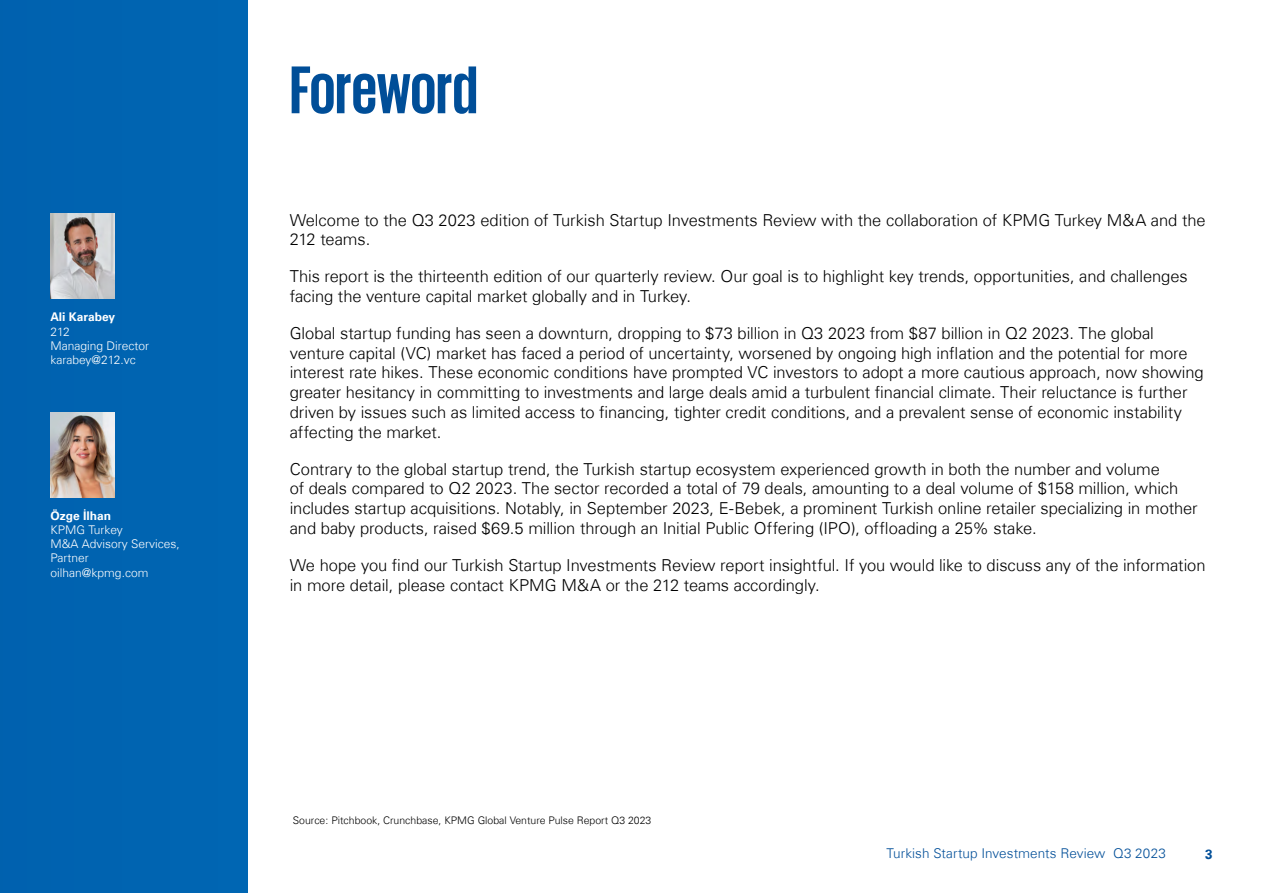
<style>
.page{position:relative;width:1263px;height:893px;background:#fff}
.page>*{position:absolute;margin:0;border:0;box-sizing:border-box;transform-origin:0 0}
.t1{font:700 69px "KPMG";letter-spacing:-.005em;color:#004e98}
.t2{font:300 16.5px/19.8px "Universfor KPMG";letter-spacing:-.005em;color:#000}
.t3{font:300 13.5px "Universfor KPMG";letter-spacing:.005em;color:#004e98}
.t4{font:700 13.5px "Universfor KPMG";color:#004e98}
.t5{font:300 12px/14.2px "Universfor KPMG";color:#fff}
.t6{font:700 12px "Universfor KPMG";color:#fff}
.t7{font:300 10.5px "Universfor KPMG";color:#000}
</style>
<div class="page">
<div style="left:0;top:0;width:247px;height:893px;background:#0064b1"></div>
<img style="left:50px;top:214px;width:64px;height:85px">
<img style="left:51px;top:412px;width:63px;height:85px">
<p class="t6" style="left:50px;top:310px;width:66px">Ali Karabey</p>
<p class="t5" style="left:50px;top:324px;width:100px">212<br>Managing Director karabey@212.vc</p>
<p class="t6" style="left:51px;top:508px;width:62px">Özge İlhan</p>
<p class="t5" style="left:51px;top:523px;width:131px">KPMG Turkey<br>M&amp;A Advisory Services,<br>Partner oilhan@kpmg.com</p>
<h1 class="t1" style="left:290px;top:55px;width:190px">Foreword</h1>
<p class="t2" style="left:290px;top:210px;width:917px">Welcome to the Q3 2023 edition of Turkish Startup Investments Review with the collaboration of KPMG Turkey M&amp;A and the<br>212 teams.</p>
<p class="t2" style="left:290px;top:266px;width:899px">This report is the thirteenth edition of our quarterly review. Our goal is to highlight key trends, opportunities, and challenges facing the venture capital market globally and in Turkey.</p>
<p class="t2" style="left:290px;top:323px;width:916px">Global startup funding has seen a downturn, dropping to $73 billion in Q3 2023 from $87 billion in Q2 2023. The global venture capital (VC) market has faced a period of uncertainty, worsened by ongoing high inflation and the potential for more interest rate hikes. These economic conditions have prompted VC investors to adopt a more cautious approach, now showing greater hesitancy in committing to investments and large deals amid a turbulent financial climate. Their reluctance is further driven by issues such as limited access to financing, tighter credit conditions, and a prevalent sense of economic instability affecting the market.</p>
<p class="t2" style="left:290px;top:459px;width:909px">Contrary to the global startup trend, the Turkish startup ecosystem experienced growth in both the number and volume<br>of deals compared to Q2 2023. The sector recorded a total of 79 deals, amounting to a deal volume of $158 million, which includes startup acquisitions. Notably, in September 2023, E-Bebek, a prominent Turkish online retailer specializing in mother and baby products, raised $69.5 million through an Initial Public Offering (IPO), offloading a 25% stake.</p>
<p class="t2" style="left:290px;top:555px;width:917px">We hope you find our Turkish Startup Investments Review report insightful. If you would like to discuss any of the information in more detail, please contact KPMG M&amp;A or the 212 teams accordingly.</p>
<p class="t7" style="left:293px;top:814px;width:360px">Source: Pitchbook, Crunchbase, KPMG Global Venture Pulse Report Q3 2023</p>
<p class="t3" style="left:887px;top:845px;width:281px">Turkish Startup Investments Review Q3 2023</p>
<p class="t4" style="left:1205px;top:846px;width:9px">3</p>
</div>
